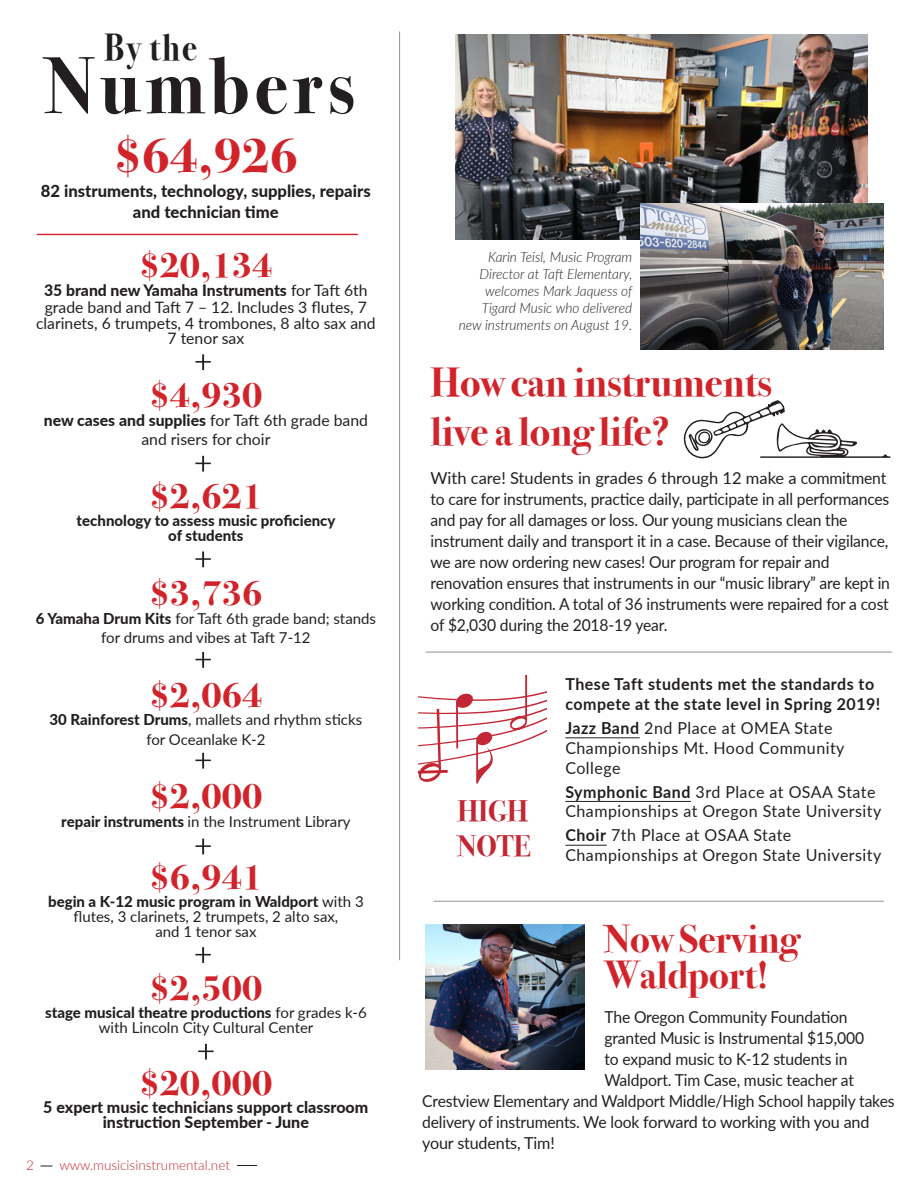
<style>
.page{position:relative;width:918px;height:1188px;background:#fff}
.page>*{position:absolute;margin:0;border:0;box-sizing:border-box;transform-origin:0 0}
.t1{font:700 81px "Bodoni Svty Two ITCTT";letter-spacing:.07em;color:#231f20;scale:.92 1}
.t2{font:700 49.95px "Bodoni Svty Two ITCTT";color:#d1232a}
.t3{font:700 40.5px "Bodoni Svty Two ITCTT";color:#d1232a}
.t4{font:700 39px/36px "Bodoni Svty Two ITCTT";color:#d1232a}
.t5{font:700 37.65px "Bodoni Svty Two ITCTT";color:#231f20;scale:.9 1}
.t6{font:700 36px "Bodoni Svty Two ITCTT";color:#d1232a}
.t7{font:700 29.7px/35.7px "Bodoni Svty Two ITCTT";color:#c22834}
.t8{font:800 16.65px/21px "Lato";color:#231f20;text-align:center}
.t9{font:16.5px/21px "Lato";letter-spacing:-.01em;color:#231f20}
.t10{font:16.5px "Lato";letter-spacing:-.01em;color:#231f20;scale:.95 1}
.t11{font:16.5px/19.8px "Lato";letter-spacing:.03em;color:#231f20}
.t12{font:700 16.5px/19.8px "Lato";letter-spacing:.03em;color:#231f20}
.t13{font:800 16.05px/15px "Lato";color:#231f20;text-align:center}
.t14{font:15.75px/16.5px "Lato";color:#231f20;text-align:center}
.t15{font:15px/15px "Lato";color:#231f20;text-align:center}
.t16{font:800 15px "Lato";color:#231f20}
.t17{font:italic 300 14.25px/17.1px "Lato";color:#231f20;text-align:right;scale:.96 1}
.t18{font:300 13.5px "Lato";color:#c22834}
.s1{font-weight:800}
.s2{font-weight:700}
</style>
<div class="page">
<hr style="left:37px;top:234px;width:321px;height:1px;background:#d1232a">
<svg style="left:195px;top:354px;width:16px;height:16px"></svg>
<svg style="left:195px;top:456px;width:16px;height:16px"></svg>
<svg style="left:195px;top:652px;width:16px;height:16px"></svg>
<svg style="left:195px;top:552px;width:16px;height:15px"></svg>
<svg style="left:195px;top:753px;width:16px;height:16px"></svg>
<hr style="left:565px;top:737px;width:75px;height:1px;background:#231f20">
<hr style="left:565px;top:801px;width:126px;height:1px;background:#231f20">
<hr style="left:565px;top:845px;width:42px;height:1px;background:#231f20">
<svg style="left:419px;top:675px;width:128px;height:108px"></svg>
<img style="left:455px;top:35px;width:413px;height:205px">
<img style="left:640px;top:204px;width:243px;height:145px">
<img style="left:426px;top:924px;width:158px;height:146px">
<hr style="left:434px;top:901px;width:450px;height:1px;background:#919396">
<hr style="left:426px;top:652px;width:466px;height:1px;background:#919396">
<hr style="left:399px;top:31px;width:1px;height:929px;background:#919396">
<svg style="left:683px;top:400px;width:208px;height:59px"></svg>
<svg style="left:195px;top:839px;width:16px;height:15px"></svg>
<svg style="left:195px;top:947px;width:16px;height:16px"></svg>
<svg style="left:198px;top:1044px;width:16px;height:16px"></svg>
<svg style="left:237px;top:1165px;width:20px;height:1px"></svg>
<p class="t5" style="left:104px;top:16px;width:104px">By the</p>
<p class="t1" style="left:45px;top:19px;width:338px">Numbers</p>
<p class="t2" style="left:114px;top:114px;width:186px">$64,926</p>
<p class="t8" style="left:41px;top:180px;width:331px">82 instruments, technology, supplies, repairs and technician time</p>
<p class="t6" style="left:139px;top:235px;width:134px">$20,134</p>
<p class="t14" style="left:36px;top:282px;width:341px"><span class="s1">35 brand new Yamaha Instruments</span> for Taft 6th grade band and Taft 7 – 12. Includes 3 flutes, 7 clarinets, 6 trumpets, 4 trombones, 8 alto sax and</p>
<p class="t14" style="left:168px;top:330px;width:78px">7 tenor sax</p>
<p class="t6" style="left:150px;top:365px;width:114px">$4,930</p>
<p class="t14" style="left:44px;top:410px;width:326px;line-height:18.9px"><span class="s1">new cases and supplies</span> for Taft 6th grade band and risers for choir</p>
<p class="t6" style="left:150px;top:466px;width:114px">$2,621</p>
<p class="t16" style="left:77px;top:510px;width:260px">technology to assess music proficiency</p>
<p class="t16" style="left:168px;top:525px;width:77px">of students</p>
<p class="t6" style="left:150px;top:563px;width:114px">$3,736</p>
<p class="t15" style="left:36px;top:608px;width:342px;line-height:19.4px"><span class="s1">6 Yamaha Drum Kits</span> for Taft 6th grade band; stands for drums and vibes at Taft 7-12</p>
<p class="t6" style="left:150px;top:665px;width:114px">$2,064</p>
<p class="t15" style="left:50px;top:712px;width:314px"><span class="s1">30 Rainforest Drums</span>, mallets and rhythm sticks</p>
<p class="t15" style="left:146px;top:731px;width:120px">for Oceanlake K-2</p>
<p class="t6" style="left:150px;top:766px;width:114px">$2,000</p>
<p class="t15" style="left:61px;top:813px;width:291px"><span class="s1">repair instruments</span> in the Instrument Library</p>
<p class="t6" style="left:150px;top:847px;width:114px">$6,941</p>
<p class="t15" style="left:48px;top:894px;width:317px"><span class="s1">begin a K-12 music program in Waldport</span> with 3 flutes, 3 clarinets, 2 trumpets, 2 alto sax,</p>
<p class="t15" style="left:155px;top:924px;width:103px">and 1 tenor sax</p>
<p class="t6" style="left:150px;top:958px;width:114px">$2,500</p>
<p class="t15" style="left:45px;top:1004px;width:323px"><span class="s1">stage musical theatre productions</span> for grades k-6 with Lincoln City Cultural Center</p>
<p class="t6" style="left:139px;top:1053px;width:134px">$20,000</p>
<p class="t13" style="left:43px;top:1099px;width:327px">5 expert music technicians support classroom instruction September - June</p>
<p class="t18" style="left:26px;top:1156px;width:9px">2</p>
<p class="t18" style="left:59px;top:1156px;width:172px">www.musicisinstrumental.net</p>
<p class="t17" style="left:459px;top:248px;width:182px">Karin Teisl, Music Program<br>Director at Taft Elementary, welcomes Mark Jaquess of<br>Tigard Music who delivered new instruments on August 19.</p>
<p class="t3" style="left:431px;top:349px;width:343px">How can instruments</p>
<p class="t3" style="left:431px;top:398px;width:241px">live a long life?</p>
<p class="t9" style="left:431px;top:467px;width:461px">With care! Students in grades 6 through 12 make a commitment to care for instruments, practice daily, participate in all performances and pay for all damages or loss. Our young musicians clean the instrument daily and transport it in a case. Because of their vigilance, we are now ordering new cases! Our program for repair and renovation ensures that instruments in our “music library” are kept in working condition. A total of 36 instruments were repaired for a cost of $2,030 during the 2018-19 year.</p>
<p class="t7" style="left:457px;top:790px;width:75px">HIGH<br>NOTE</p>
<p class="t12" style="left:565px;top:674px;width:316px">These Taft students met the standards to compete at the state level in Spring 2019!</p>
<p class="t11" style="left:565px;top:717px;width:281px"><span class="s2">Jazz Band</span> 2nd Place at OMEA State<br>Championships Mt. Hood Community<br>College</p>
<p class="t11" style="left:565px;top:781px;width:317px"><span class="s2">Symphonic Band</span> 3rd Place at OSAA State<br>Championships at Oregon State University</p>
<p class="t11" style="left:565px;top:825px;width:317px"><span class="s2">Choir</span> 7th Place at OSAA State<br>Championships at Oregon State University</p>
<p class="t4" style="left:604px;top:918px;width:196px">Now Serving<br>Waldport!</p>
<p class="t10" style="left:604px;top:1005px;width:257px">The Oregon Community Foundation</p>
<p class="t10" style="left:604px;top:1026px;width:275px">granted Music is Instrumental $15,000</p>
<p class="t10" style="left:604px;top:1047px;width:257px">to expand music to K-12 students in</p>
<p class="t10" style="left:604px;top:1068px;width:264px">Waldport. Tim Case, music teacher at</p>
<p class="t10" style="left:422px;top:1089px;width:499px">Crestview Elementary and Waldport Middle/High School happily takes</p>
<p class="t10" style="left:422px;top:1110px;width:472px">delivery of instruments. We look forward to working with you and</p>
<p class="t9" style="left:422px;top:1132px;width:134px">your students, Tim!</p>
</div>
